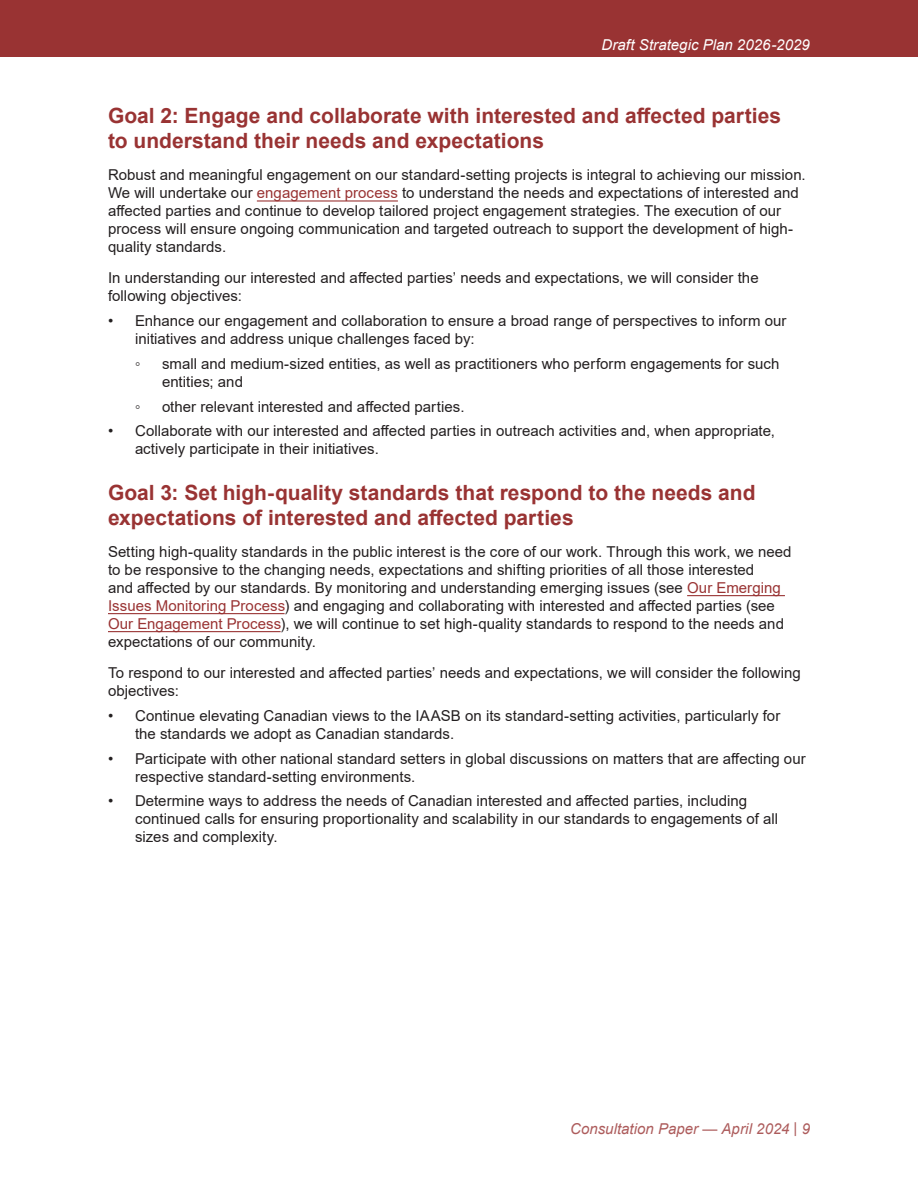
<style>
.page{position:relative;width:918px;height:1188px;background:#fff}
.page>*{position:absolute;margin:0;border:0;box-sizing:border-box;transform-origin:0 0}
.t1{font:700 21px/25.2px "Arial";color:#933}
.t2{font:15px/18px "Arial";letter-spacing:.005em;color:#231f20}
.t3{font:italic 15px "Arial";letter-spacing:.005em;color:#ad5c5c}
.t4{font:italic 15px "Arial";letter-spacing:.005em;color:#fff}
.s1{color:#933}
</style>
<div class="page">
<div style="left:0;top:0;width:918px;height:57px;background:#933"></div>
<hr style="left:257px;top:200px;width:141px;height:2px;background:#933">
<hr style="left:687px;top:595px;width:98px;height:1px;background:#933">
<hr style="left:108px;top:613px;width:177px;height:1px;background:#933">
<hr style="left:108px;top:631px;width:173px;height:1px;background:#933">
<p class="t4" style="left:601px;top:35px;width:210px">Draft Strategic Plan 2026-2029</p>
<h3 class="t1" style="left:108px;top:104px;width:675px">Goal 2: Engage and collaborate with interested and affected parties to understand their needs and expectations</h3>
<p class="t2" style="left:108px;top:166px;width:699px">Robust and meaningful engagement on our standard-setting projects is integral to achieving our mission.<br>We will undertake our <span class="s1">engagement process</span> to understand the needs and expectations of interested and affected parties and continue to develop tailored project engagement strategies. The execution of our process will ensure ongoing communication and targeted outreach to support the development of high&shy;quality standards.</p>
<p class="t2" style="left:108px;top:269px;width:652px">In understanding our interested and affected parties’ needs and expectations, we will consider the following objectives:</p>
<p class="t2" style="left:135px;top:312px;width:653px;text-indent:-27px">• Enhance our engagement and collaboration to ensure a broad range of perspectives to inform our initiatives and address unique challenges faced by:</p>
<p class="t2" style="left:135px;top:355px;width:7px">◦</p>
<p class="t2" style="left:162px;top:355px;width:619px">small and medium-sized entities, as well as practitioners who perform engagements for such entities; and</p>
<p class="t2" style="left:135px;top:397px;width:7px">◦</p>
<p class="t2" style="left:162px;top:397px;width:304px">other relevant interested and affected parties.</p>
<p class="t2" style="left:135px;top:422px;width:642px;text-indent:-27px">• Collaborate with our interested and affected parties in outreach activities and, when appropriate, actively participate in their initiatives.</p>
<h3 class="t1" style="left:108px;top:480px;width:649px">Goal 3: Set high-quality standards that respond to the needs and expectations of interested and affected parties</h3>
<p class="t2" style="left:108px;top:542px;width:685px">Setting high-quality standards in the public interest is the core of our work. Through this work, we need to be responsive to the changing needs, expectations and shifting priorities of all those interested<br>and affected by our standards. By monitoring and understanding emerging issues (see <span class="s1">Our Emerging Issues Monitoring Process</span>) and engaging and collaborating with interested and affected parties (see <span class="s1">Our Engagement Process</span>), we will continue to set high-quality standards to respond to the needs and expectations of our community.</p>
<p class="t2" style="left:108px;top:664px;width:694px">To respond to our interested and affected parties’ needs and expectations, we will consider the following objectives:</p>
<p class="t2" style="left:135px;top:707px;width:647px;text-indent:-27px">• Continue elevating Canadian views to the IAASB on its standard-setting activities, particularly for the standards we adopt as Canadian standards.</p>
<p class="t2" style="left:135px;top:749px;width:672px;text-indent:-27px">• Participate with other national standard setters in global discussions on matters that are affecting our respective standard-setting environments.</p>
<p class="t2" style="left:135px;top:792px;width:645px;text-indent:-27px">• Determine ways to address the needs of Canadian interested and affected parties, including continued calls for ensuring proportionality and scalability in our standards to engagements of all sizes and complexity.</p>
<p class="t3" style="left:570px;top:1119px;width:241px">Consultation Paper — April 2024 | 9</p>
</div>
